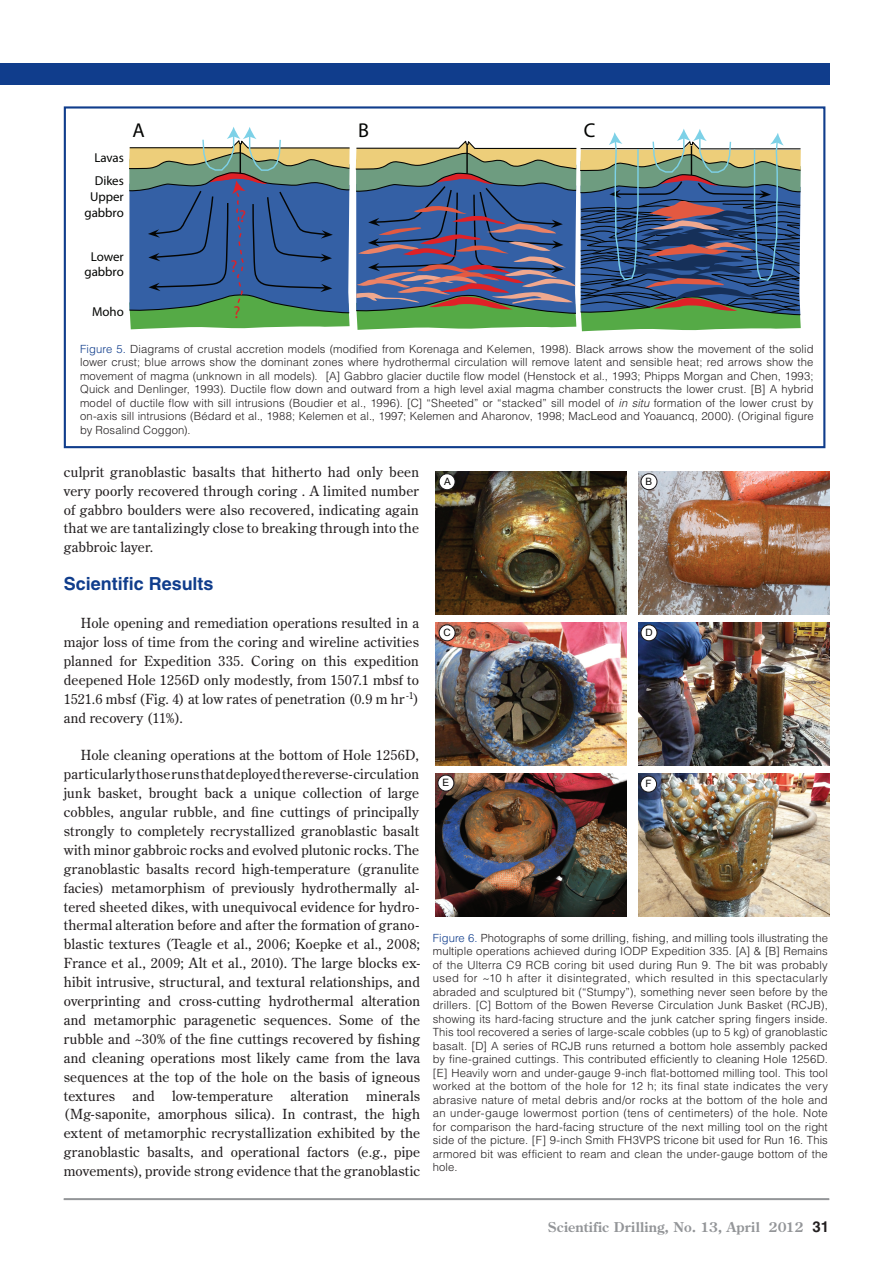
<style>
.page{position:relative;width:893px;height:1263px;background:#fff}
.page>*{position:absolute;margin:0;border:0;box-sizing:border-box;transform-origin:0 0}
.t1{font:700 20.1px "Helvetica";color:#040503}
.t2{font:700 18px "Helvetica LT Std";color:#103d8c}
.t3{font:700 17.25px "Helvetica";color:#df2127}
.t4{font:13.8px/18.9px "Century Old Style Std";letter-spacing:.01em;color:#231f20;text-align:justify}
.t5{font:700 13.5px "Century Old Style Std";letter-spacing:.02em;color:#939598}
.t6{font:12.9px/15.5px "Helvetica";color:#040503;text-align:center}
.t7{font:300 11.25px/13.5px "Helvetica LT Std";letter-spacing:.01em;color:#231f20;text-align:justify}
.t8{font:10.05px "Arial";color:#050504}
.s1{color:#103d8c}
.s2{font-style:italic}
.s3{font-family:"Helvetica LT Std";font-size:15px;color:#231f20}
</style>
<div class="page">
<hr style="left:64px;top:1198px;width:765px;height:2px;background:#939598">
<div style="left:0;top:64px;width:829px;height:21px;background:#103d8c"></div>
<div style="left:64px;top:106px;width:761px;height:342px;border:2px solid #103d8c"></div>
<svg style="left:129px;top:127px;width:672px;height:204px;background:#69818f"></svg>
<img style="left:638px;top:622px;width:191px;height:143px">
<img style="left:436px;top:622px;width:190px;height:143px">
<img style="left:436px;top:471px;width:190px;height:143px">
<img style="left:638px;top:471px;width:191px;height:143px">
<div style="left:439px;top:474px;width:16px;height:16px;background:#fff;border-radius:50%"></div>
<div style="left:439px;top:473px;width:16px;height:17px;border:1px solid #181619;border-radius:50%"></div>
<div style="left:641px;top:474px;width:16px;height:16px;background:#fff;border-radius:50%"></div>
<div style="left:641px;top:473px;width:16px;height:17px;border:1px solid #181619;border-radius:50%"></div>
<div style="left:439px;top:625px;width:16px;height:16px;background:#fff;border-radius:50%"></div>
<div style="left:439px;top:624px;width:16px;height:17px;border:1px solid #181619;border-radius:50%"></div>
<div style="left:641px;top:625px;width:16px;height:16px;background:#fff;border-radius:50%"></div>
<div style="left:641px;top:624px;width:16px;height:17px;border:1px solid #181619;border-radius:50%"></div>
<img style="left:436px;top:774px;width:190px;height:142px">
<div style="left:438px;top:775px;width:16px;height:16px;background:#fff;border-radius:50%"></div>
<div style="left:438px;top:775px;width:16px;height:16px;border:1px solid #181619;border-radius:50%"></div>
<img style="left:638px;top:774px;width:191px;height:142px">
<div style="left:641px;top:776px;width:16px;height:16px;background:#fff;border-radius:50%"></div>
<div style="left:640px;top:776px;width:17px;height:16px;border:1px solid #181619;border-radius:50%"></div>
<p class="t6" style="left:95px;top:147px;width:31px;line-height:22.5px;text-align:left">Lavas<br>Dikes</p>
<p class="t6" style="left:85px;top:189px;width:41px">Upper gabbro</p>
<p class="t6" style="left:85px;top:248px;width:41px">Lower gabbro</p>
<p class="t6" style="left:92px;top:304px;width:33px">Moho</p>
<h1 class="t1" style="left:132px;top:118px;width:14px">A</h1>
<h1 class="t1" style="left:358px;top:118px;width:12px">B</h1>
<h1 class="t1" style="left:584px;top:118px;width:13px">C</h1>
<h3 class="t3" style="left:239px;top:205px;width:8px">?</h3>
<h3 class="t3" style="left:231px;top:255px;width:8px">?</h3>
<h3 class="t3" style="left:234px;top:301px;width:8px">?</h3>
<p class="t7" style="left:80px;top:342px;width:735px"><span class="s1">Figure 5.</span> Diagrams of crustal accretion models (modified from Korenaga and Kelemen, 1998). Black arrows show the movement of the solid lower crust; blue arrows show the dominant zones where hydrothermal circulation will remove latent and sensible heat; red arrows show the movement of magma (unknown in all models). [A] Gabbro glacier ductile flow model (Henstock et al., 1993; Phipps Morgan and Chen, 1993; Quick and Denlinger, 1993). Ductile flow down and outward from a high level axial magma chamber constructs the lower crust. [B] A hybrid model of ductile flow with sill intrusions (Boudier et al., 1996). [C] “Sheeted” or “stacked” sill model of <span class="s2">in situ</span> formation of the lower crust by on-axis sill intrusions (Bédard et al., 1988; Kelemen et al., 1997; Kelemen and Aharonov, 1998; MacLeod and Yoauancq, 2000). (Original figure by Rosalind Coggon).</p>
<p class="t4" style="left:64px;top:462px;width:357px">culprit granoblastic basalts that hitherto had only been very poorly recovered through coring . A limited number of gabbro boulders were also recovered, indicating again that we are tantalizingly close to breaking through into the gabbroic layer.</p>
<h2 class="t2" style="left:64px;top:573px;width:151px">Scientific Results</h2>
<p class="t4" style="left:64px;top:613px;width:357px;text-indent:17px">Hole opening and remediation operations resulted in a major loss of time from the coring and wireline activities planned for Expedition 335. Coring on this expedition deepened Hole 1256D only modestly, from 1507.1 mbsf to 1521.6 mbsf (Fig. 4) at low rates of penetration (0.9 m hr <sup>-1</sup>) and recovery (11%).</p>
<p class="t4" style="left:64px;top:746px;width:358px;text-indent:17px">Hole cleaning operations at the bottom of Hole 1256D, particularly those runs that deployed the reverse-circulation junk basket, brought back a unique collection of large cobbles, angular rubble, and fine cuttings of principally strongly to completely recrystallized granoblastic basalt with minor gabbroic rocks and evolved plutonic rocks. The granoblastic basalts record high-temperature (granulite facies) metamorphism of previously hydrothermally al&shy;tered sheeted dikes, with unequivocal evidence for hydro&shy;thermal alteration before and after the formation of grano&shy;blastic textures (Teagle et al., 2006; Koepke et al., 2008; France et al., 2009; Alt et al., 2010). The large blocks ex&shy;hibit intrusive, structural, and textural relationships, and overprinting and cross-cutting hydrothermal alteration and metamorphic paragenetic sequences. Some of the rubble and ~30% of the fine cuttings recovered by fishing and cleaning operations most likely came from the lava sequences at the top of the hole on the basis of igneous textures and low-temperature alteration minerals (Mg-saponite, amorphous silica). In contrast, the high extent of metamorphic recrystallization exhibited by the granoblastic basalts, and operational factors (e.g., pipe movements), provide strong evidence that the granoblastic</p>
<p class="t8" style="left:444px;top:475px;width:8px">A</p>
<p class="t8" style="left:646px;top:475px;width:8px">B</p>
<p class="t8" style="left:443px;top:626px;width:9px">C</p>
<p class="t8" style="left:645px;top:626px;width:9px">D</p>
<p class="t8" style="left:442px;top:776px;width:8px">E</p>
<p class="t8" style="left:645px;top:777px;width:8px">F</p>
<p class="t7" style="left:433px;top:931px;width:397px"><span class="s1">Figure 6.</span> Photographs of some drilling, fishing, and milling tools illustrating the multiple operations achieved during IODP Expedition 335. [A] &amp; [B] Remains of the Ulterra C9 RCB coring bit used during Run 9. The bit was probably used for ~10 h after it disintegrated, which resulted in this spectacularly abraded and sculptured bit (“Stumpy”), something never seen before by the drillers. [C] Bottom of the Bowen Reverse Circulation Junk Basket (RCJB), showing its hard-facing structure and the junk catcher spring fingers inside.<br>This tool recovered a series of large-scale cobbles (up to 5 kg) of granoblastic basalt. [D] A series of RCJB runs returned a bottom hole assembly packed by fine-grained cuttings. This contributed efficiently to cleaning Hole 1256D. [E] Heavily worn and under-gauge 9-inch flat-bottomed milling tool. This tool worked at the bottom of the hole for 12 h; its final state indicates the very abrasive nature of metal debris and/or rocks at the bottom of the hole and an under-gauge lowermost portion (tens of centimeters) of the hole. Note for comparison the hard-facing structure of the next milling tool on the right side of the picture. [F] 9-inch Smith FH3VPS tricone bit used for Run 16. This armored bit was efficient to ream and clean the under-gauge bottom of the hole.</p>
<p class="t5" style="left:548px;top:1218px;width:282px">Scientific Drilling, No. 13, April 2012 <span class="s3">31</span></p>
</div>
